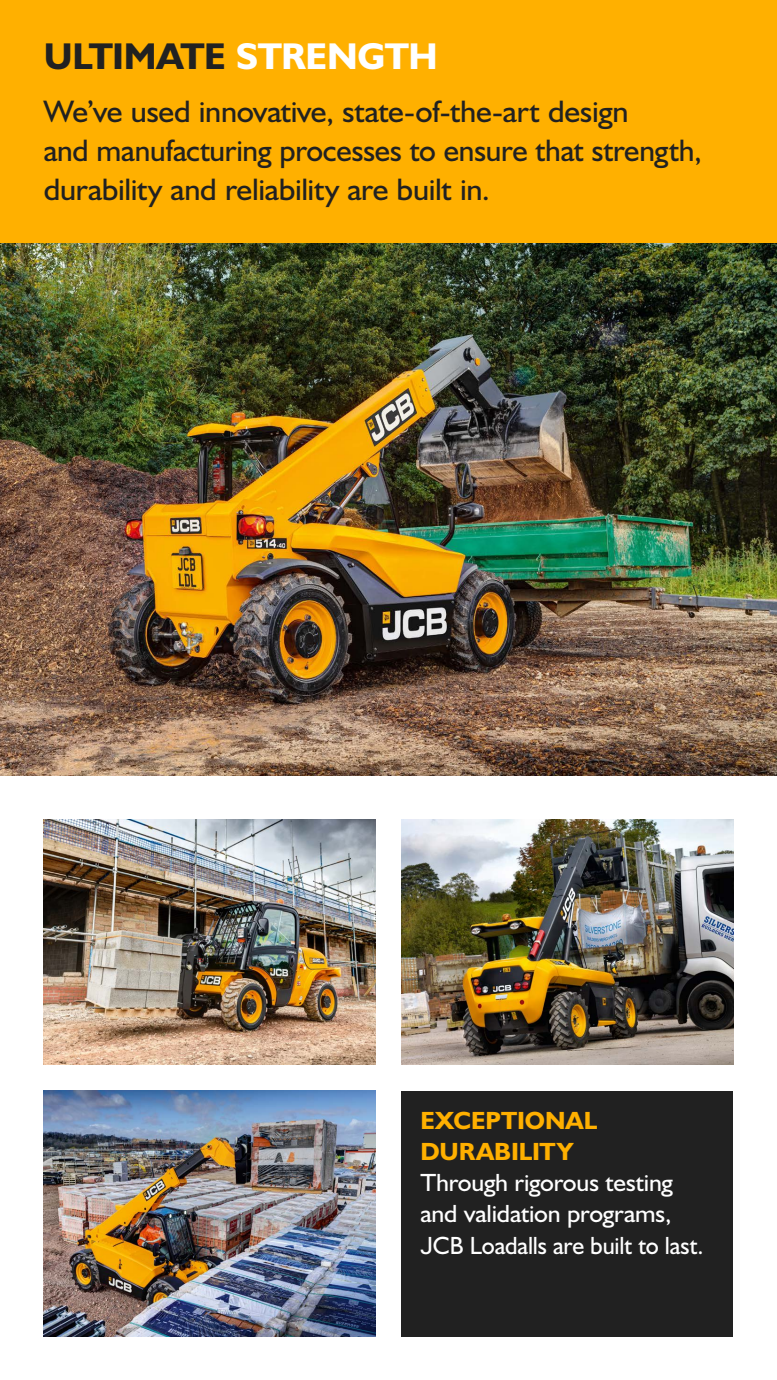
<style>
.page{position:relative;width:777px;height:1380px;background:#fff}
.page>*{position:absolute;margin:0;border:0;box-sizing:border-box;transform-origin:0 0}
.t1{font:37.5px "JCB Bold";letter-spacing:-.015em;color:#212121}
.t2{font:31.25px/39.1px "JCB Roman";letter-spacing:-.01em;color:#212121}
.t3{font:25px/31.2px "JCB Roman";letter-spacing:-.01em;color:#fff}
.t4{font:25px/31.2px "JCB Bold";color:#ffb000}
.s1{color:#fff}
</style>
<div class="page">
<img style="left:0;top:243px;width:776px;height:532px">
<img style="left:44px;top:1091px;width:331px;height:245px">
<img style="left:401px;top:819px;width:331px;height:246px">
<img style="left:44px;top:819px;width:331px;height:246px">
<div style="left:0;top:0;width:776px;height:243px;background:#ffb000"></div>
<div style="left:401px;top:1091px;width:331px;height:245px;background:#212121"></div>
<p class="t1" style="left:44px;top:33px;width:395px">ULTIMATE <span class="s1">STRENGTH</span></p>
<p class="t2" style="left:44px;top:91px;width:659px">We’ve used innovative, state-of-the-art design<br>and manufacturing processes to ensure that strength, durability and reliability are built in.</p>
<p class="t4" style="left:420px;top:1104px;width:178px">EXCEPTIONAL<br>DURABILITY</p>
<p class="t3" style="left:420px;top:1167px;width:284px">Through rigorous testing and validation programs,<br>JCB Loadalls are built to last.</p>
</div>
